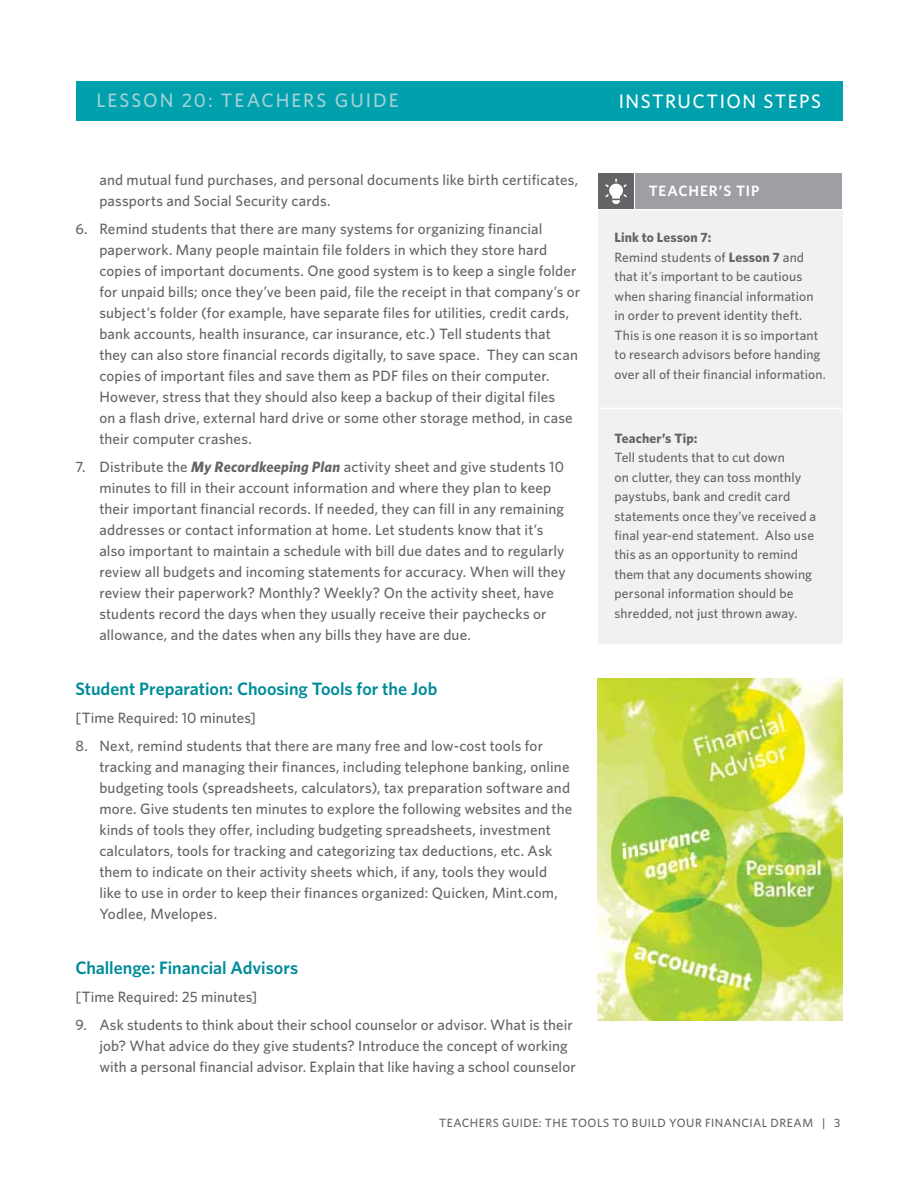
<style>
.page{position:relative;width:918px;height:1188px;background:#fff}
.page>*{position:absolute;margin:0;border:0;box-sizing:border-box;transform-origin:0 0}
.t1{font:500 19.5px "Whitney";letter-spacing:.1em;color:#a3d1d7}
.t2{font:500 19.5px "Whitney";letter-spacing:.075em;color:#fff}
.t3{font:600 18px "Whitney";color:#008c99}
.t4{font:500 15px/21px "Whitney";letter-spacing:.01em;color:#636466}
.t5{font:600 15px "Whitney";color:#fff}
.t6{font:500 13.5px/19.5px "Whitney";letter-spacing:.01em;color:#636466}
.t7{font:700 13.5px "Whitney";letter-spacing:.01em;color:#636466}
.t8{font:500 12px "Whitney";letter-spacing:.04em;color:#636466}
.s1{font-weight:700;font-style:italic}
.s2{font-weight:700}
</style>
<div class="page">
<img style="left:598px;top:678px;width:244px;height:342px">
<div style="left:76px;top:81px;width:766px;height:40px;background:#00a0ad"></div>
<div style="left:598px;top:211px;width:244px;height:433px;background:#f1f1f2"></div>
<div style="left:598px;top:173px;width:36px;height:36px;background:#636466"></div>
<div style="left:635px;top:173px;width:207px;height:36px;background:#9d9fa2"></div>
<svg style="left:605px;top:179px;width:22px;height:25px"></svg>
<hr style="left:599px;top:408px;width:243px;height:1px;background:#fff">
<h1 class="t1" style="left:97px;top:88px;width:165px">LESSON 20: TEACH</h1>
<h1 class="t1" style="left:292px;top:88px;width:72px">ERS GUID</h1>
<h1 class="t1" style="left:389px;top:88px;width:11px">E</h1>
<h1 class="t2" style="left:619px;top:88px;width:60px">Instruc</h1>
<h1 class="t2" style="left:707px;top:88px;width:93px">tion Steps</h1>
<p class="t4" style="left:99px;top:169px;width:480px">and mutual fund purchases, and personal documents like birth certificates, passports and Social Security cards.</p>
<p class="t4" style="left:99px;top:218px;width:482px;text-indent:-24px">6. Remind students that there are many systems for organizing financial paperwork. Many people maintain file folders in which they store hard copies of important documents. One good system is to keep a single folder for unpaid bills; once they’ve been paid, file the receipt in that company’s or subject’s folder (for example, have separate files for utilities, credit cards, bank accounts, health insurance, car insurance, etc.) Tell students that they can also store financial records digitally, to save space. They can scan copies of important files and save them as PDF files on their computer.<br>However, stress that they should also keep a backup of their digital files<br>on a flash drive, external hard drive or some other storage method, in case their computer crashes.</p>
<p class="t4" style="left:99px;top:456px;width:468px;text-indent:-24px">7. Distribute the <span class="s1">My Recordkeeping Plan</span> activity sheet and give students 10 minutes to fill in their account information and where they plan to keep their important financial records. If needed, they can fill in any remaining addresses or contact information at home. Let students know that it’s also important to maintain a schedule with bill due dates and to regularly review all budgets and incoming statements for accuracy. When will they review their paperwork? Monthly? Weekly? On the activity sheet, have students record the days when they usually receive their paychecks or allowance, and the dates when any bills they have are due.</p>
<p class="t3" style="left:75px;top:677px;width:364px">Student Preparation: Choosing Tools for the Job</p>
<p class="t4" style="left:75px;top:707px;width:182px">[Time Required: 10 minutes]</p>
<p class="t4" style="left:99px;top:735px;width:474px;text-indent:-24px">8. Next, remind students that there are many free and low-cost tools for tracking and managing their finances, including telephone banking, online budgeting tools (spreadsheets, calculators), tax preparation software and more. Give students ten minutes to explore the following websites and the kinds of tools they offer, including budgeting spreadsheets, investment calculators, tools for tracking and categorizing tax deductions, etc. Ask them to indicate on their activity sheets which, if any, tools they would like to use in order to keep their finances organized: Quicken, Mint.com, Yodlee, Mvelopes.</p>
<p class="t3" style="left:75px;top:956px;width:224px">Challenge: Financial Advisors</p>
<p class="t4" style="left:75px;top:986px;width:184px">[Time Required: 25 minutes]</p>
<p class="t4" style="left:99px;top:1014px;width:478px;text-indent:-24px">9. Ask students to think about their school counselor or advisor. What is their job? What advice do they give students? Introduce the concept of working with a personal financial advisor. Explain that like having a school counselor</p>
<p class="t5" style="left:649px;top:181px;width:11px">TEAC</p>
<p class="t5" style="left:689px;top:181px;width:72px">HER’STIP</p>
<p class="t6" style="left:615px;top:227px;width:213px"><span class="s2">Link to Lesson 7:<br></span>Remind students of <span class="s2">Lesson 7</span> and that it’s important to be cautious when sharing financial information in order to prevent identity theft.<br>This is one reason it is so important to research advisors before handing over all of their financial information.</p>
<p class="t7" style="left:615px;top:429px;width:84px">Teacher’s Tip:</p>
<p class="t6" style="left:615px;top:447px;width:203px">Tell students that to cut down<br>on clutter, they can toss monthly paystubs, bank and credit card statements once they’ve received a final year-end statement. Also use this as an opportunity to remind them that any documents showing personal information should be shredded, not just thrown away.</p>
<p class="t8" style="left:439px;top:1115px;width:141px">teachers Guide: The Tools</p>
<p class="t8" style="left:612px;top:1115px;width:229px">to Build Your Financial Dream | 3</p>
</div>
